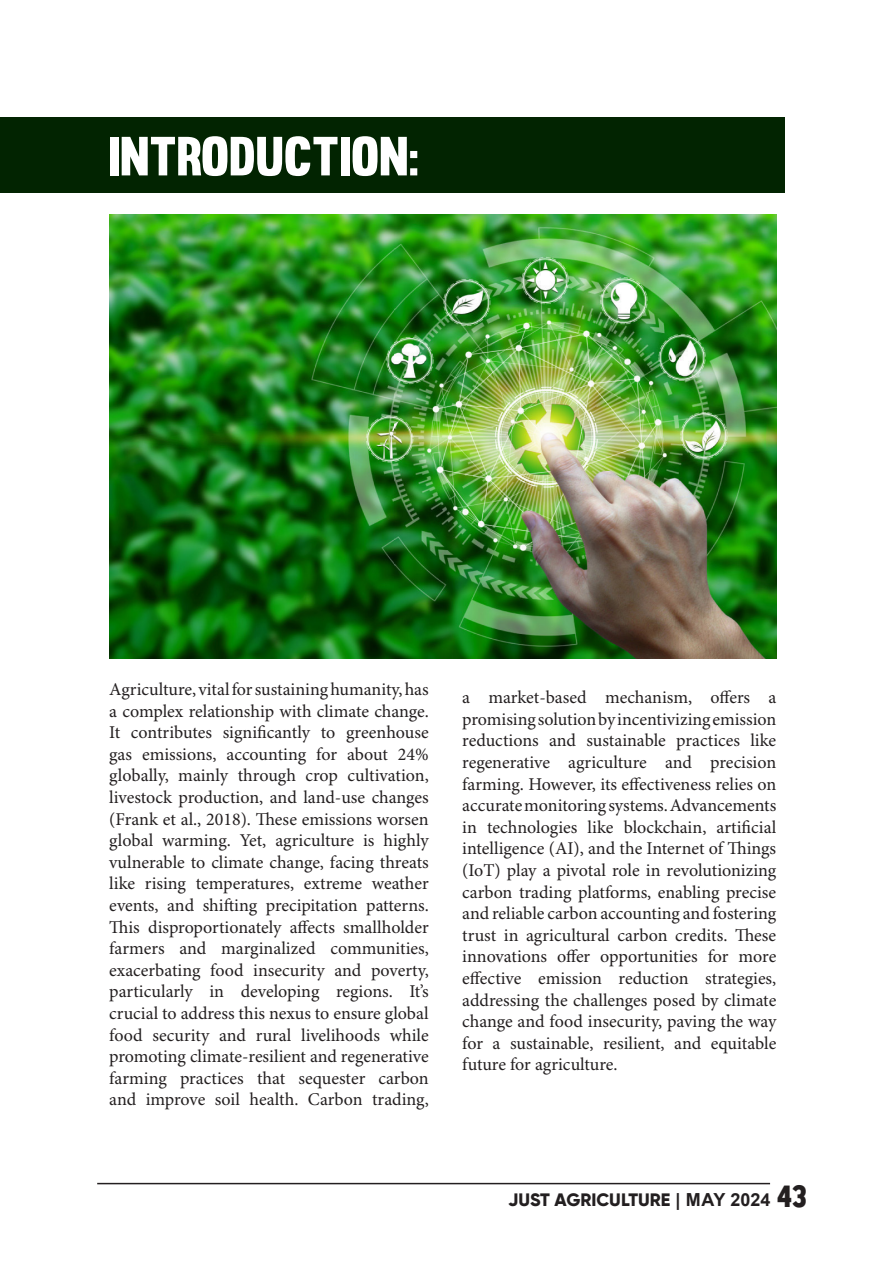
<style>
.page{position:relative;width:893px;height:1263px;background:#fff}
.page>*{position:absolute;margin:0;border:0;box-sizing:border-box;transform-origin:0 0}
.t1{font:54px "Muro";color:#fff}
.t2{font:18px/21.6px "Minion Pro";color:#231f20;text-align:justify}
.t3{font:800 18px "Gilroy";color:#231f20}
.s1{font-family:"Arial";font-weight:700}
.s2{font-family:"Muro";font-weight:400;font-size:30px}
</style>
<div class="page">
<hr style="left:97px;top:1183px;width:673px;height:1px;background:#231f20">
<div style="left:0;top:117px;width:784px;height:76px;background:#022401"></div>
<img style="left:109px;top:214px;width:667px;height:445px">
<p class="t1" style="left:108px;top:124px;width:312px">INTRODUCTION:</p>
<p class="t2" style="left:109px;top:679px;width:321px">Agriculture, vital for sustaining humanity, has a complex relationship with climate change.<br>It contributes significantly to greenhouse gas emissions, accounting for about 24% globally, mainly through crop cultivation, livestock production, and land-use changes (Frank et al., 2018). These emissions worsen global warming. Yet, agriculture is highly vulnerable to climate change, facing threats like rising temperatures, extreme weather events, and shifting precipitation patterns.<br>This disproportionately affects smallholder farmers and marginalized communities, exacerbating food insecurity and poverty, particularly in developing regions. It’s crucial to address this nexus to ensure global food security and rural livelihoods while promoting climate-resilient and regenerative farming practices that sequester carbon and improve soil health. Carbon trading,</p>
<p class="t2" style="left:462px;top:687px;width:316px">a market-based mechanism, offers a promising solution by incentivizing emission reductions and sustainable practices like regenerative agriculture and precision farming. However, its effectiveness relies on accurate monitoring systems. Advancements in technologies like blockchain, artificial intelligence (AI), and the Internet of Things (IoT) play a pivotal role in revolutionizing carbon trading platforms, enabling precise and reliable carbon accounting and fostering trust in agricultural carbon credits. These innovations offer opportunities for more effective emission reduction strategies, addressing the challenges posed by climate change and food insecurity, paving the way for a sustainable, resilient, and equitable future for agriculture.</p>
<p class="t3" style="left:508px;top:1188px;width:300px">JUST AGRICULTURE <span class="s1">| MAY 2024</span> <span class="s2">43</span></p>
</div>
